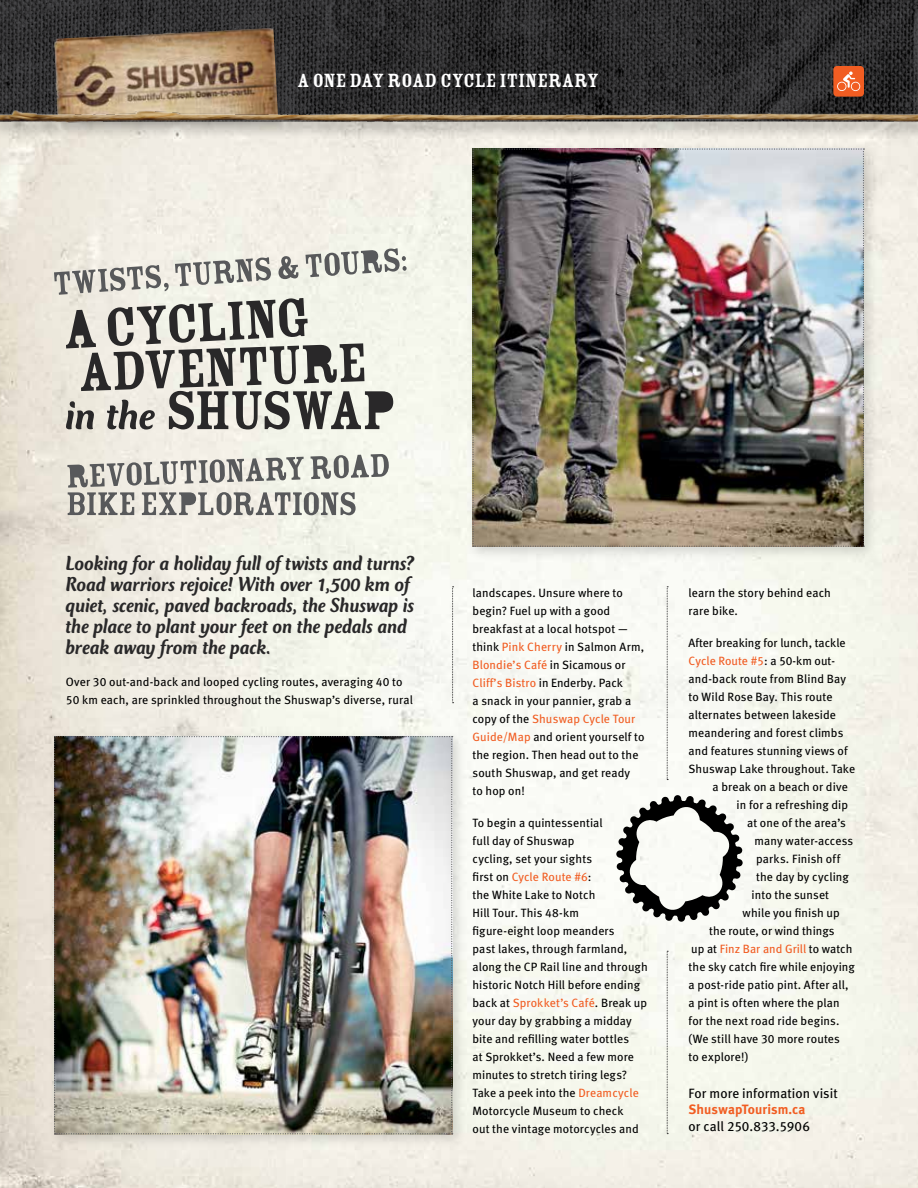
<style>
.page{position:relative;width:918px;height:1188px;background:#fff}
.page>*{position:absolute;margin:0;border:0;box-sizing:border-box;transform-origin:0 0}
.t1{font:italic 500 21px/21px "CT Mercurius Std";letter-spacing:-.005em;color:#292829;scale:.94 1}
.t2{font:21px "Rosewood Std Fill";letter-spacing:-.015em;color:#fff}
.t3{font:13.5px "Meta Book LF";letter-spacing:.005em;color:#000}
.t4{font:13.5px "Meta Bold LF";letter-spacing:.005em;color:#f15d22}
.t5{font:12px/18px "Meta Book LF";letter-spacing:.01em;color:#000}
.t6{font:12px "Meta Book LF";color:#f15c22}
.s1{color:#f15d22}
.s2{color:#f15c22}
.s3{color:#000}
</style>
<div class="page">
<div style="left:0;top:0;width:918px;height:140px;background:#000;opacity:.15"></div>
<img style="left:0;top:0;width:918px;height:110px">
<div style="left:51px;top:25px;width:238px;height:105px;background:#000;opacity:.28"></div>
<img style="left:54px;top:27px;width:224px;height:83px">
<img style="left:0;top:110px;width:918px;height:16px">
<svg style="left:667px;top:586px;width:1px;height:194px"></svg>
<svg style="left:667px;top:951px;width:1px;height:183px"></svg>
<svg style="left:452px;top:586px;width:2px;height:117px"></svg>
<div style="left:466px;top:142px;width:413px;height:420px;background:#000;opacity:.15"></div>
<img style="left:472px;top:148px;width:392px;height:399px">
<div style="left:48px;top:730px;width:419px;height:419px;background:#000;opacity:.15"></div>
<img style="left:54px;top:736px;width:399px;height:398px">
<svg style="left:616px;top:795px;width:127px;height:127px"></svg>
<svg style="left:67px;top:454px;width:322px;height:61px;background:#bebeb8"></svg>
<div style="left:833px;top:66px;width:31px;height:31px;background:#f15d22;border-radius:4px"></div>
<svg style="left:837px;top:72px;width:23px;height:19px"></svg>
<svg style="left:54px;top:248px;width:353px;height:182px;background:#bdbcb5"></svg>
<h1 class="t2" style="left:297px;top:69px;width:304px">A ONE DAY ROAD CYCLE ITINERARY</h1>
<h1 class="t1" style="left:66px;top:553px;width:372px">Looking for a holiday full of twists and turns?<br>Road warriors rejoice! With over 1,500 km of quiet, scenic, paved backroads, the Shuswap is the place to plant your feet on the pedals and break away from the pack.</h1>
<p class="t5" style="left:66px;top:672px;width:349px">Over 30 out-and-back and looped cycling routes, averaging 40 to<br>50 km each, are sprinkled throughout the Shuswap’s diverse, rural</p>
<p class="t5" style="left:472px;top:584px;width:174px">landscapes. Unsure where to begin? Fuel up with a good breakfast at a local hotspot — think <span class="s1">Pink Cherry</span> in Salmon Arm,<br><span class="s1">Blondie’s Café</span> in Sicamous or<br><span class="s1">Cliff’s</span> <span class="s2">Bistr</span><span class="s1">o</span> in Enderby. Pack<br>a snack in your pannier, grab a copy of the <span class="s1">Shuswap Cycle Tour<br>Guide/Map</span> and orient yourself to the region. Then head out to the south Shuswap, and get ready<br>to hop on!</p>
<p class="t5" style="left:472px;top:813px;width:177px">To begin a quintessential<br>full day of Shuswap<br>cycling, set your sights<br>first on <span class="s1">Cycle Route #6</span>:<br>the White Lake to Notch<br>Hill Tour. This 48-km<br>figure-eight loop meanders<br>past lakes, through farmland, along the CP Rail line and through historic Notch Hill before ending back at <span class="s1">Sprokket’s Café</span>. Break up your day by grabbing a midday bite and refilling water bottles<br>at Sprokket’s. Need a few more minutes to stretch tiring legs?<br>Take a peek into the <span class="s1">Dreamcycle<br></span>Motorcycle Museum to check<br>out the vintage motorcycles and</p>
<p class="t5" style="left:689px;top:584px;width:144px">learn the story behind each rare bike.</p>
<p class="t5" style="left:689px;top:634px;width:159px">After breaking for lunch, tackle</p>
<p class="t6" style="left:689px;top:654px;width:148px">Cycle Route #5<span class="s3">: a 50-km out-</span></p>
<p class="t5" style="left:689px;top:670px;width:159px">and-back route from Blind Bay</p>
<p class="t5" style="left:689px;top:688px;width:145px">to Wild Rose Bay. This route</p>
<p class="t5" style="left:689px;top:706px;width:149px">alternates between lakeside</p>
<p class="t5" style="left:689px;top:724px;width:156px">meandering and forest climbs</p>
<p class="t5" style="left:689px;top:742px;width:161px">and features stunning views of</p>
<p class="t5" style="left:689px;top:760px;width:168px">Shuswap Lake throughout. Take</p>
<p class="t5" style="left:713px;top:778px;width:137px">a break on a beach or dive</p>
<p class="t5" style="left:737px;top:796px;width:113px">in for a refreshing dip</p>
<p class="t5" style="left:747px;top:814px;width:100px">at one of the area’s</p>
<p class="t5" style="left:755px;top:832px;width:100px">many water-access</p>
<p class="t5" style="left:756px;top:850px;width:86px">parks. Finish off</p>
<p class="t5" style="left:756px;top:868px;width:94px">the day by cycling</p>
<p class="t5" style="left:752px;top:886px;width:79px">into the sunset</p>
<p class="t5" style="left:743px;top:904px;width:99px">while you finish up</p>
<p class="t5" style="left:709px;top:922px;width:127px">the route, or wind things</p>
<p class="t6" style="left:691px;top:942px;width:163px"><span class="s3">up at</span> Finz Bar and Grill <span class="s3">to watch</span></p>
<p class="t5" style="left:689px;top:958px;width:168px">the sky catch fire while enjoying</p>
<p class="t5" style="left:689px;top:976px;width:162px">a post-ride patio pint. After all,</p>
<p class="t5" style="left:689px;top:994px;width:152px">a pint is often where the plan</p>
<p class="t5" style="left:689px;top:1012px;width:152px">for the next road ride begins.</p>
<p class="t5" style="left:689px;top:1030px;width:153px">(We still have 30 more routes</p>
<p class="t5" style="left:689px;top:1048px;width:61px">to explore!)</p>
<p class="t3" style="left:689px;top:1085px;width:151px">For more information visit</p>
<p class="t4" style="left:689px;top:1101px;width:118px">ShuswapTourism.ca</p>
<p class="t3" style="left:689px;top:1118px;width:123px">or call 250.833.5906</p>
</div>
